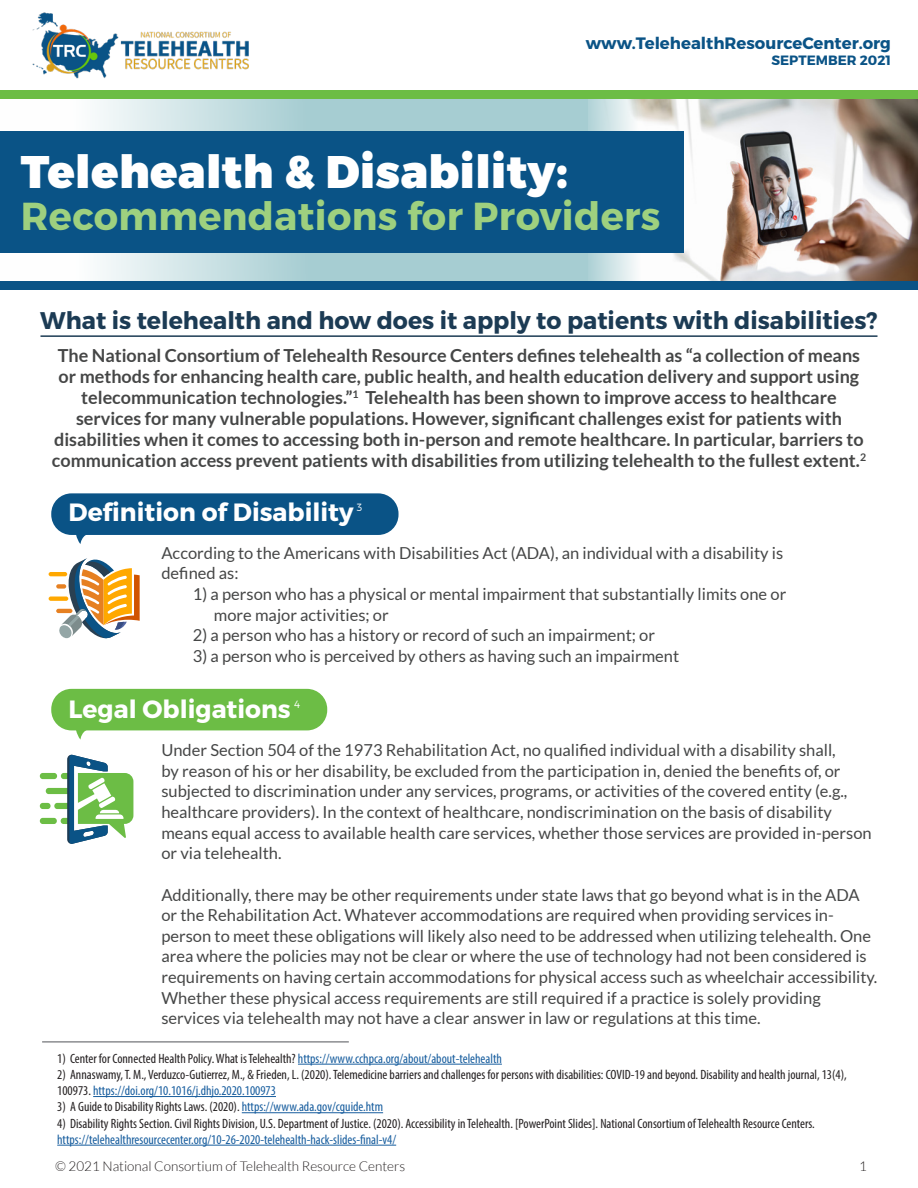
<style>
.page{position:relative;width:918px;height:1188px;background:#fff}
.page>*{position:absolute;margin:0;border:0;box-sizing:border-box;transform-origin:0 0}
.t1{font:45.6px "Trueno Blk";letter-spacing:.01em;color:#fff}
.t2{font:39px "Trueno Bd";letter-spacing:.01em;color:#9ed07f}
.t3{font:24.9px "Trueno Bd";color:#fff}
.t4{font:24.15px "Trueno Bd";color:#1c3b54}
.t5{font:700 18px/21px "Lato";color:#454646;text-align:center}
.numbers{font:16.5px/20.7px "Lato";color:#454646}
.t6{font:16.5px "Trueno Bd";color:#0a5386}
.t7{font:condensed 13.5px/16.2px "Myriad Pro";color:#231f20}
.t8{font:condensed 13.5px "Myriad Pro";color:#175d9e}
.t9{font:300 13.5px "Lato";color:#231f20}
.t10{font:13.5px "Trueno Bd";color:#0a5386}
.t11{font:10.5px "Trueno Lt";color:#fff}
.s1{color:#175d9e}
</style>
<div class="page">
<img style="left:32px;top:12px;width:217px;height:67px">
<svg style="left:97px;top:99px;width:492px;height:182px;background:#b6d6da"></svg>
<img style="left:589px;top:99px;width:329px;height:182px">
<div style="left:0;top:131px;width:684px;height:122px;background:#0a5386"></div>
<div style="left:0;top:281px;width:918px;height:8px;background:#0a5386"></div>
<div style="left:0;top:90px;width:918px;height:9px;background:#6cbd45"></div>
<hr style="left:40px;top:335px;width:838px;height:2px;background:#1c3b54">
<hr style="left:298px;top:1064px;width:204px;height:1px;background:#175d9e">
<hr style="left:93px;top:1096px;width:183px;height:1px;background:#175d9e">
<hr style="left:242px;top:1112px;width:141px;height:1px;background:#175d9e">
<hr style="left:57px;top:1145px;width:339px;height:1px;background:#175d9e">
<div style="left:51px;top:689px;width:276px;height:41px;background:#6cbd45;border-radius:20px"></div>
<div style="left:51px;top:493px;width:348px;height:42px;background:#0a5386;border-radius:20px"></div>
<svg style="left:75px;top:730px;width:16px;height:10px"></svg>
<svg style="left:76px;top:535px;width:10px;height:9px"></svg>
<hr style="left:42px;top:1041px;width:307px;height:2px;background:#8b8d90">
<svg style="left:49px;top:558px;width:91px;height:80px"></svg>
<div style="left:40px;top:773px;width:17px;height:6px;background:#6cbd45;border-radius:3px"></div>
<div style="left:40px;top:803px;width:11px;height:6px;background:#6cbd45;border-radius:3px"></div>
<div style="left:40px;top:818px;width:17px;height:6px;background:#6cbd45;border-radius:3px"></div>
<svg style="left:46px;top:754px;width:87px;height:90px"></svg>
<p class="t6" style="left:586px;top:33px;width:307px">www.TelehealthResourceCenter.org</p>
<p class="t10" style="left:771px;top:52px;width:121px">SEPTEMBER 2021</p>
<p class="t1" style="left:21px;top:143px;width:548px">Telehealth &amp; Disability:</p>
<p class="t2" style="left:21px;top:192px;width:641px">Recommendations for Providers</p>
<p class="t4" style="left:40px;top:305px;width:839px">What is telehealth and how does it apply to patients with disabilities?</p>
<p class="t5" style="left:52px;top:344px;width:816px">The National Consortium of Telehealth Resource Centers defines telehealth as “a collection of means or methods for enhancing health care, public health, and health education delivery and support using telecommunication technologies.”<sup>1</sup> Telehealth has been shown to improve access to healthcare services for many vulnerable populations. However, significant challenges exist for patients with disabilities when it comes to accessing both in-person and remote healthcare. In particular, barriers to communication access prevent patients with disabilities from utilizing telehealth to the fullest extent.<sup>2</sup></p>
<p class="t3" style="left:69px;top:497px;width:287px">Definition of Disability</p>
<p class="t11" style="left:357px;top:501px;width:7px">3</p>
<p class="numbers" style="left:161px;top:542px;width:623px">According to the Americans with Disabilities Act (ADA), an individual with a disability is defined as:</p>
<p class="numbers" style="left:214px;top:584px;width:574px;text-indent:-21px">1) a person who has a physical or mental impairment that substantially limits one or more major activities; or</p>
<p class="numbers" style="left:193px;top:625px;width:464px">2) a person who has a history or record of such an impairment; or</p>
<p class="numbers" style="left:193px;top:645px;width:488px">3) a person who is perceived by others as having such an impairment</p>
<p class="t3" style="left:69px;top:694px;width:224px">Legal Obligations</p>
<p class="t11" style="left:294px;top:698px;width:8px">4</p>
<p class="numbers" style="left:161px;top:740px;width:712px">Under Section 504 of the 1973 Rehabilitation Act, no qualified individual with a disability shall,<br>by reason of his or her disability, be excluded from the participation in, denied the benefits of, or subjected to discrimination under any services, programs, or activities of the covered entity (e.g., healthcare providers). In the context of healthcare, nondiscrimination on the basis of disability means equal access to available health care services, whether those services are provided in-person or via telehealth.</p>
<p class="numbers" style="left:161px;top:884px;width:718px">Additionally, there may be other requirements under state laws that go beyond what is in the ADA or the Rehabilitation Act. Whatever accommodations are required when providing services in&shy;person to meet these obligations will likely also need to be addressed when utilizing telehealth. One area where the policies may not be clear or where the use of technology had not been considered is requirements on having certain accommodations for physical access such as wheelchair accessibility.<br>Whether these physical access requirements are still required if a practice is solely providing services via telehealth may not have a clear answer in law or regulations at this time.</p>
<p class="t7" style="left:57px;top:1050px;width:446px">1) Center for Connected Health Policy. What is Telehealth? <span class="s1">https://www.cchpca.org/about/about-telehealth</span></p>
<p class="t7" style="left:57px;top:1066px;width:791px">2) Annaswamy, T. M., Verduzco-Gutierrez, M., &amp; Frieden, L. (2020). Telemedicine barriers and challenges for persons with disabilities: COVID-19 and beyond. Disability and health journal, 13(4),<br>100973. <span class="s1">https://doi.org/10.1016/j.dhjo.2020.100973</span></p>
<p class="t7" style="left:57px;top:1099px;width:327px">3) A Guide to Disability Rights Laws. (2020). <span class="s1">https://www.ada.gov/cguide.htm</span></p>
<p class="t7" style="left:57px;top:1115px;width:759px">4) Disability Rights Section. Civil Rights Division, U.S. Department of Justice. (2020). Accessibility in Telehealth. [PowerPoint Slides]. National Consortium of Telehealth Resource Centers.</p>
<p class="t8" style="left:57px;top:1131px;width:340px">https://telehealthresourcecenter.org/10-26-2020-telehealth-hack-slides-final-v4/</p>
<p class="t9" style="left:55px;top:1159px;width:352px">© 2021 National Consortium of Telehealth Resource Centers</p>
<p class="t9" style="left:859px;top:1159px;width:9px">1</p>
</div>
